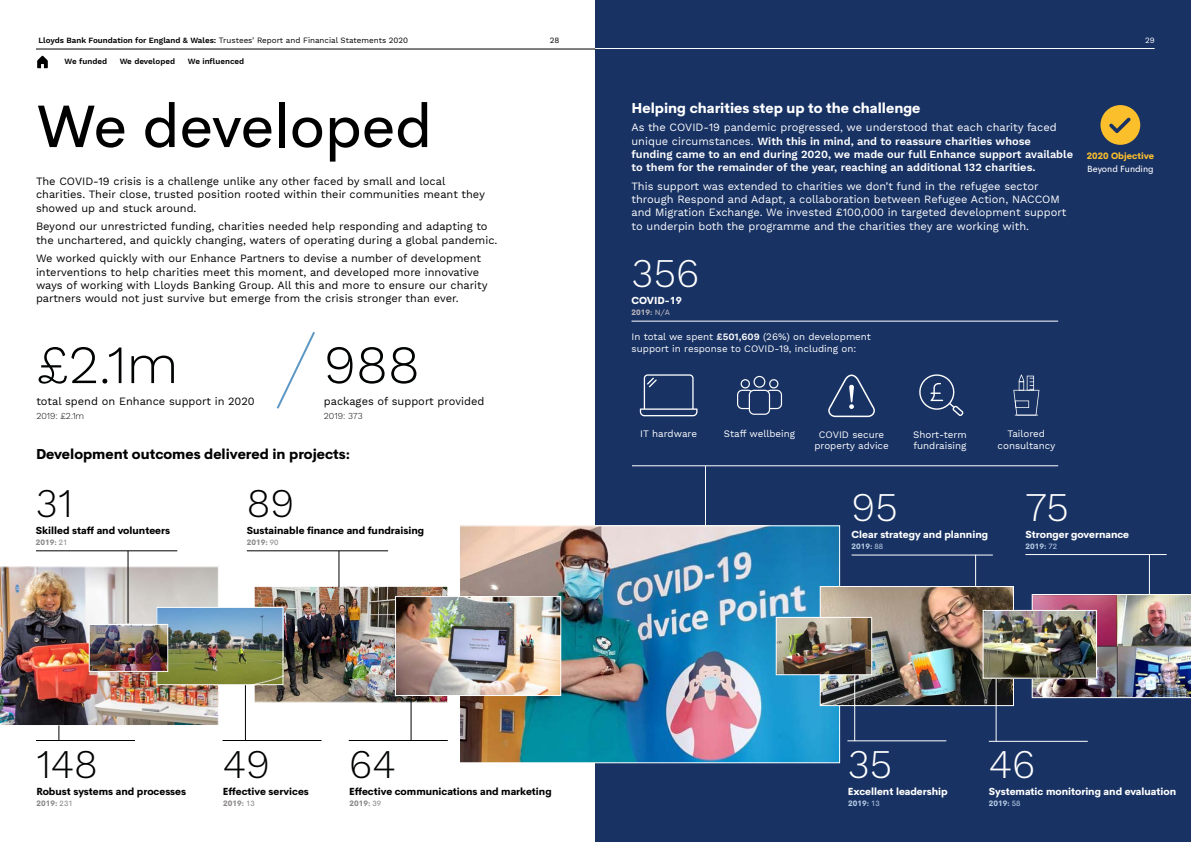
<style>
.page{position:relative;width:1191px;height:842px;background:#fff}
.page>*{position:absolute;margin:0;border:0;box-sizing:border-box;transform-origin:0 0}
.t1{font:60px "Cerebri Sans";color:#000}
.t2{font:300 53.9px "Work Sans";color:#010202}
.t3{font:300 40px "Work Sans";color:#fff}
.t4{font:300 40px "Work Sans";color:#010202}
.t5{font:300 40px "Work Sans";color:#000}
.t6{font:800 14px "Cerebri Sans";color:#000}
.t7{font:800 14px "Cerebri Sans";color:#fff}
.t8{font:11px/13.2px "Work Sans";color:#000}
.t9{font:600 11px/13.2px "Work Sans";color:#fff}
.t10{font:11px/13.2px "Work Sans";color:#fff}
.t11{font:800 10px "Cerebri Sans";color:#fff}
.t12{font:800 10px "Cerebri Sans";color:#010202}
.t13{font:800 10px "Cerebri Sans";color:#000}
.t14{font:9.8px/11.7px "Work Sans";color:#fff}
.t15{font:300 9px "Work Sans";color:#000}
.t16{font:800 9px "Cerebri Sans";color:#fcbf2c}
.t17{font:9px "Cerebri Sans";color:#fff}
.t18{font:8px "Work Sans";color:#000}
.t19{font:600 8px "Work Sans";color:#000}
.t20{font:8px "Work Sans";color:#fff}
.t21{font:800 7.7px "Cerebri Sans";color:#8b8888}
.t22{font:800 7.7px "Cerebri Sans";color:#b3c9e1}
.t23{font:800 7.7px "Cerebri Sans";color:#b9b7bb}
.s1{font-weight:600}
.s2{font-weight:400}
</style>
<div class="page">
<img style="left:256px;top:588px;width:190px;height:113px">
<div style="left:254px;top:586px;width:194px;height:117px;border:1px solid #fff"></div>
<hr style="left:245px;top:685px;width:1px;height:55px;background:#010202">
<hr style="left:411px;top:687px;width:1px;height:54px;background:#010202">
<div style="left:595px;top:0;width:596px;height:842px;background:#183264"></div>
<hr style="left:36px;top:49px;width:559px;height:1px;background:#000">
<hr style="left:595px;top:48px;width:559px;height:1px;background:#fff">
<svg style="left:37px;top:56px;width:11px;height:12px"></svg>
<svg style="left:276px;top:332px;width:39px;height:77px"></svg>
<img style="left:219px;top:609px;width:62px;height:74px">
<div style="left:156px;top:607px;width:127px;height:78px;border:1px solid #fff"></div>
<img style="left:461px;top:527px;width:377px;height:234px">
<div style="left:459px;top:525px;width:381px;height:238px;border:1px solid #fff"></div>
<hr style="left:36px;top:551px;width:141px;height:1px;background:#010202">
<hr style="left:247px;top:551px;width:141px;height:1px;background:#010202">
<hr style="left:128px;top:551px;width:1px;height:72px;background:#010202">
<hr style="left:339px;top:551px;width:1px;height:36px;background:#010202">
<hr style="left:222px;top:740px;width:99px;height:1px;background:#010202">
<hr style="left:349px;top:740px;width:99px;height:1px;background:#010202">
<img style="left:0;top:566px;width:219px;height:175px">
<hr style="left:631px;top:321px;width:427px;height:1px;background:#fff">
<hr style="left:632px;top:465px;width:426px;height:1px;background:#fff">
<hr style="left:705px;top:466px;width:1px;height:60px;background:#fff">
<svg style="left:640px;top:374px;width:57px;height:42px"></svg>
<svg style="left:737px;top:376px;width:45px;height:39px"></svg>
<svg style="left:828px;top:375px;width:47px;height:42px"></svg>
<svg style="left:919px;top:374px;width:44px;height:42px"></svg>
<svg style="left:1013px;top:374px;width:26px;height:42px"></svg>
<img style="left:91px;top:626px;width:75px;height:44px">
<div style="left:89px;top:624px;width:79px;height:48px;border:1px solid #fff"></div>
<img style="left:397px;top:598px;width:162px;height:96px">
<div style="left:395px;top:596px;width:166px;height:100px;border:1px solid #fff"></div>
<img style="left:821px;top:588px;width:191px;height:116px">
<div style="left:819px;top:586px;width:195px;height:120px;border:1px solid #fff"></div>
<img style="left:1031px;top:594px;width:160px;height:104px">
<hr style="left:847px;top:740px;width:99px;height:1px;background:#fff">
<hr style="left:988px;top:741px;width:99px;height:1px;background:#fff">
<hr style="left:854px;top:675px;width:1px;height:66px;background:#fff">
<hr style="left:996px;top:676px;width:1px;height:65px;background:#fff">
<hr style="left:851px;top:555px;width:141px;height:1px;background:#fff">
<hr style="left:1025px;top:554px;width:141px;height:1px;background:#fff">
<hr style="left:975px;top:555px;width:1px;height:31px;background:#fff">
<hr style="left:1149px;top:554px;width:1px;height:40px;background:#fff">
<img style="left:777px;top:619px;width:93px;height:54px">
<div style="left:775px;top:617px;width:97px;height:58px;border:1px solid #fff"></div>
<img style="left:984px;top:612px;width:111px;height:65px">
<div style="left:982px;top:610px;width:115px;height:69px;border:1px solid #fff"></div>
<svg style="left:1100px;top:105px;width:40px;height:40px"></svg>
<p class="t18" style="left:38px;top:36px;width:371px"><span class="s1">Lloyds Bank Foundation for England &amp; Wales:</span> Trustees’ Report and Financial Statements 2020</p>
<p class="t18" style="left:550px;top:36px;width:11px">28</p>
<p class="t20" style="left:1145px;top:36px;width:11px">29</p>
<p class="t19" style="left:65px;top:57px;width:44px">We funded</p>
<p class="t19" style="left:120px;top:57px;width:57px">We developed</p>
<p class="t19" style="left:188px;top:57px;width:58px">We influenced</p>
<h1 class="t1" style="left:36px;top:79px;width:398px">We developed</h1>
<p class="t7" style="left:631px;top:96px;width:290px">Helping charities step up to the challenge</p>
<p class="t9" style="left:631px;top:122px;width:443px"><span class="s2">As the COVID-19 pandemic progressed, we understood that each charity faced unique circumstances.</span> With this in mind, and to reassure charities whose funding came to an end during 2020, we made our full Enhance support available to them for the remainder of the year, reaching an additional 132 charities.</p>
<p class="t10" style="left:631px;top:180px;width:436px">This support was extended to charities we don’t fund in the refugee sector through Respond and Adapt, a collaboration between Refugee Action, NACCOM and Migration Exchange. We invested £100,000 in targeted development support to underpin both the programme and the charities they are working with.</p>
<p class="t8" style="left:36px;top:175px;width:450px">The COVID-19 crisis is a challenge unlike any other faced by small and local charities. Their close, trusted position rooted within their communities meant they showed up and stuck around.</p>
<p class="t8" style="left:36px;top:220px;width:463px">Beyond our unrestricted funding, charities needed help responding and adapting to the unchartered, and quickly changing, waters of operating during a global pandemic.</p>
<p class="t8" style="left:36px;top:253px;width:453px">We worked quickly with our Enhance Partners to devise a number of development interventions to help charities meet this moment, and developed more innovative ways of working with Lloyds Banking Group. All this and more to ensure our charity partners would not just survive but emerge from the crisis stronger than ever.</p>
<h3 class="t3" style="left:631px;top:250px;width:69px">356</h3>
<p class="t11" style="left:631px;top:292px;width:52px">COVID-19</p>
<p class="t23" style="left:631px;top:306px;width:40px">2019: <span class="s2">N/A</span></p>
<h2 class="t2" style="left:36px;top:333px;width:144px">£2.1m</h2>
<h2 class="t2" style="left:324px;top:333px;width:97px">988</h2>
<p class="t8" style="left:36px;top:396px;width:220px">total spend on Enhance support in 2020</p>
<p class="t8" style="left:324px;top:396px;width:162px">packages of support provided</p>
<p class="t15" style="left:36px;top:411px;width:49px">2019: £2.1m</p>
<p class="t15" style="left:324px;top:411px;width:40px">2019: 373</p>
<p class="t6" style="left:36px;top:443px;width:316px">Development outcomes delivered in projects:</p>
<h3 class="t5" style="left:36px;top:480px;width:38px">31</h3>
<h3 class="t5" style="left:247px;top:480px;width:49px">89</h3>
<p class="t14" style="left:631px;top:331px;width:241px">In total we spent <span class="s1">£501,609</span> (26%) on development support in response to COVID-19, including on:</p>
<p class="t14" style="left:640px;top:428px;width:58px">IT hardware</p>
<p class="t14" style="left:724px;top:428px;width:73px">Staff wellbeing</p>
<p class="t14" style="left:814px;top:429px;width:76px;text-align:center">COVID secure property advice</p>
<p class="t14" style="left:913px;top:429px;width:55px">Short-term fundraising</p>
<p class="t14" style="left:997px;top:428px;width:59px;text-align:center">Tailored consultancy</p>
<h3 class="t3" style="left:851px;top:484px;width:48px">95</h3>
<h3 class="t3" style="left:1025px;top:483px;width:45px">75</h3>
<p class="t16" style="left:1086px;top:149px;width:69px">2020 Objective</p>
<p class="t17" style="left:1087px;top:162px;width:68px">Beyond Funding</p>
<p class="t13" style="left:36px;top:522px;width:136px">Skilled staff and volunteers</p>
<p class="t13" style="left:247px;top:522px;width:179px">Sustainable finance and fundraising</p>
<p class="t21" style="left:36px;top:536px;width:33px">2019: <span class="s2">21</span></p>
<p class="t21" style="left:247px;top:536px;width:33px">2019: <span class="s2">90</span></p>
<p class="t11" style="left:851px;top:526px;width:138px">Clear strategy and planning</p>
<p class="t11" style="left:1025px;top:526px;width:105px">Stronger governance</p>
<p class="t22" style="left:851px;top:540px;width:33px">2019: <span class="s2">88</span></p>
<p class="t22" style="left:1025px;top:540px;width:33px">2019: <span class="s2">72</span></p>
<h3 class="t4" style="left:36px;top:741px;width:63px">148</h3>
<h3 class="t4" style="left:223px;top:741px;width:49px">49</h3>
<h3 class="t4" style="left:349px;top:741px;width:48px">64</h3>
<h3 class="t3" style="left:847px;top:741px;width:46px">35</h3>
<h3 class="t3" style="left:988px;top:741px;width:48px">46</h3>
<p class="t12" style="left:36px;top:783px;width:151px">Robust systems and processes</p>
<p class="t12" style="left:223px;top:783px;width:87px">Effective services</p>
<p class="t12" style="left:349px;top:783px;width:204px">Effective communications and marketing</p>
<p class="t21" style="left:37px;top:797px;width:38px">2019: <span class="s2">231</span></p>
<p class="t21" style="left:223px;top:797px;width:33px">2019: <span class="s2">13</span></p>
<p class="t21" style="left:349px;top:797px;width:33px">2019: <span class="s2">39</span></p>
<p class="t11" style="left:847px;top:783px;width:101px">Excellent leadership</p>
<p class="t22" style="left:848px;top:797px;width:33px">2019: <span class="s2">13</span></p>
<p class="t11" style="left:988px;top:783px;width:189px">Systematic monitoring and evaluation</p>
<p class="t22" style="left:988px;top:797px;width:33px">2019: <span class="s2">58</span></p>
</div>
